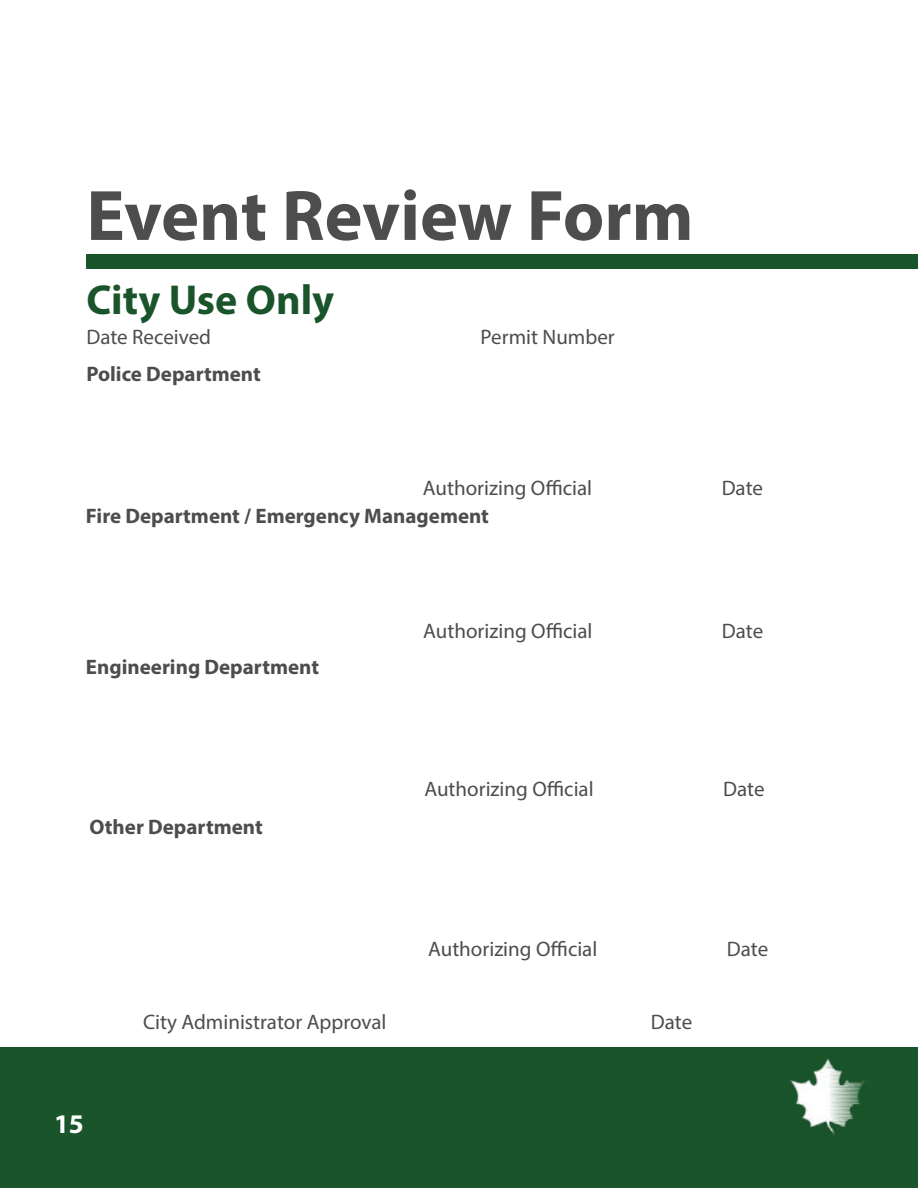
<style>
.page{position:relative;width:918px;height:1188px;background:#fff}
.page>*{position:absolute;margin:0;border:0;box-sizing:border-box;transform-origin:0 0}
.t1{font:700 72px "Myriad Pro";letter-spacing:-.005em;color:#4d4d4e}
.t2{font:700 42px "Myriad Pro";color:#1a542a}
.t3{font:700 27px "Myriad Pro";color:#fff}
.t4{font:21px "Myriad Pro";color:#4d4d4e}
.t5{font:700 21px "Myriad Pro";color:#4d4d4e}
</style>
<div class="page">
<div style="left:86px;top:254px;width:832px;height:14px;background:#1a542a"></div>
<div style="left:0;top:1047px;width:918px;height:141px;background:#1a542a"></div>
<img style="left:790px;top:1058px;width:75px;height:77px">
<h1 class="t1" style="left:86px;top:169px;width:609px">Event Review Form</h1>
<h2 class="t2" style="left:86px;top:272px;width:249px">City Use Only</h2>
<p class="t4" style="left:86px;top:324px;width:126px">Date Received</p>
<p class="t4" style="left:481px;top:324px;width:136px">Permit Number</p>
<p class="t5" style="left:86px;top:360px;width:176px">Police Department</p>
<p class="t4" style="left:423px;top:475px;width:171px">Authorizing Official</p>
<p class="t4" style="left:722px;top:475px;width:43px">Date</p>
<p class="t5" style="left:86px;top:503px;width:405px">Fire Department / Emergency Management</p>
<p class="t5" style="left:86px;top:654px;width:235px">Engineering Department</p>
<p class="t5" style="left:90px;top:813px;width:175px">Other Department</p>
<p class="t4" style="left:423px;top:618px;width:171px">Authorizing Official</p>
<p class="t4" style="left:722px;top:618px;width:43px">Date</p>
<p class="t4" style="left:424px;top:776px;width:171px">Authorizing Official</p>
<p class="t4" style="left:723px;top:776px;width:43px">Date</p>
<p class="t4" style="left:428px;top:936px;width:171px">Authorizing Official</p>
<p class="t4" style="left:727px;top:936px;width:43px">Date</p>
<p class="t3" style="left:54px;top:1107px;width:31px">15</p>
<p class="t4" style="left:143px;top:1009px;width:245px">City Administrator Approval</p>
<p class="t4" style="left:651px;top:1009px;width:43px">Date</p>
</div>
